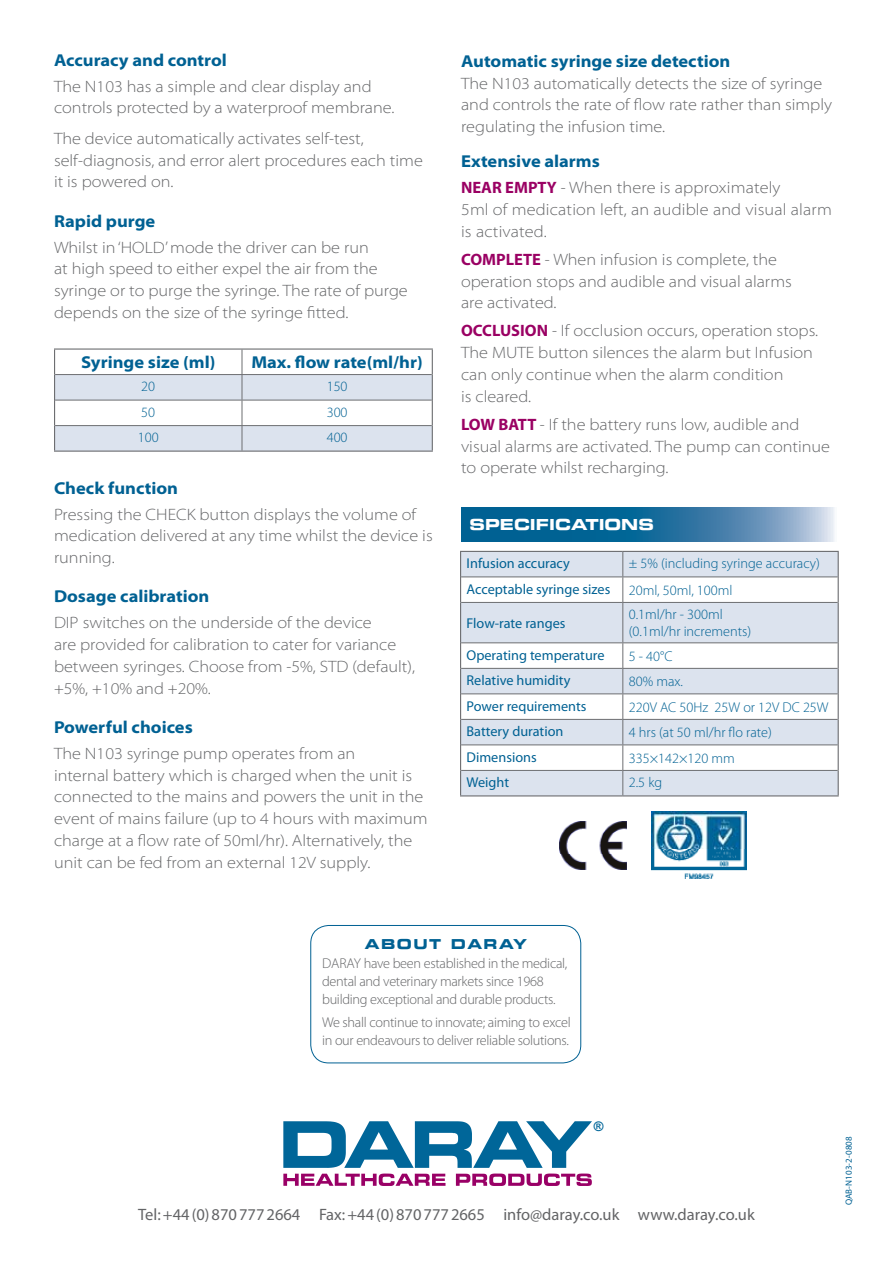
<style>
.page{position:relative;width:893px;height:1263px;background:#fff}
.page>*{position:absolute;margin:0;border:0;box-sizing:border-box;transform-origin:0 0}
.t1{font:700 semi-expanded 17.25px "Myriad Pro";color:#006193}
.t2{font:300 semi-expanded 16.5px/21.8px "Myriad Pro";color:#636466}
.t3{font:16.5px "Myriad Pro";color:#636466}
.t4{font:15px "Eurostile Bold Extended Two";color:#fff}
.t5{font:300 14.25px/18px "Myriad Pro";letter-spacing:-.02em;color:#636466}
.t6{font:300 14.25px/16.5px "Myriad Pro";color:#006193}
.t7{font:14.25px "Myriad Pro";color:#006193}
.t8{font:13.5px "Eurostile Bold Extended Two";letter-spacing:.11em;color:#006193}
.t9{font:700 13.2px "Arial";color:#069}
.t10{font:9px "Myriad Pro";letter-spacing:.01em;color:#006193}
.s1{font-weight:700;font-stretch:normal;color:#9a0063}
</style>
<div class="page">
<svg style="left:283px;top:1121px;width:309px;height:65px"></svg>
<div style="left:310px;top:925px;width:271px;height:138px;border:1px solid #006193;border-radius:18px"></div>
<img style="left:560px;top:821px;width:66px;height:48px">
<img style="left:652px;top:811px;width:95px;height:68px">
<svg style="left:461px;top:552px;width:377px;height:243px;fill:#dce3ee"></svg>
<hr style="left:460px;top:551px;width:163px;height:1px;background:#6d6e71">
<hr style="left:623px;top:551px;width:216px;height:1px;background:#6d6e71">
<hr style="left:461px;top:576px;width:162px;height:1px;background:#6d6e71">
<hr style="left:623px;top:576px;width:215px;height:1px;background:#6d6e71">
<svg style="left:622px;top:552px;width:1px;height:50px"></svg>
<hr style="left:461px;top:602px;width:162px;height:1px;background:#6d6e71">
<hr style="left:623px;top:602px;width:215px;height:1px;background:#6d6e71">
<hr style="left:622px;top:603px;width:1px;height:39px;background:#6d6e71">
<hr style="left:461px;top:642px;width:162px;height:1px;background:#6d6e71">
<hr style="left:623px;top:642px;width:215px;height:1px;background:#6d6e71">
<hr style="left:461px;top:668px;width:162px;height:1px;background:#6d6e71">
<hr style="left:623px;top:668px;width:215px;height:1px;background:#6d6e71">
<hr style="left:461px;top:693px;width:162px;height:1px;background:#6d6e71">
<hr style="left:623px;top:693px;width:215px;height:1px;background:#6d6e71">
<hr style="left:461px;top:719px;width:162px;height:1px;background:#6d6e71">
<hr style="left:623px;top:719px;width:215px;height:1px;background:#6d6e71">
<hr style="left:461px;top:744px;width:162px;height:1px;background:#6d6e71">
<hr style="left:623px;top:744px;width:215px;height:1px;background:#6d6e71">
<hr style="left:461px;top:770px;width:162px;height:1px;background:#6d6e71">
<hr style="left:623px;top:770px;width:215px;height:1px;background:#6d6e71">
<svg style="left:622px;top:643px;width:1px;height:152px"></svg>
<svg style="left:460px;top:552px;width:1px;height:50px"></svg>
<svg style="left:838px;top:552px;width:1px;height:50px"></svg>
<hr style="left:460px;top:602px;width:1px;height:41px;background:#6d6e71">
<hr style="left:838px;top:602px;width:1px;height:41px;background:#6d6e71">
<svg style="left:460px;top:643px;width:1px;height:152px"></svg>
<svg style="left:838px;top:643px;width:1px;height:152px"></svg>
<hr style="left:460px;top:795px;width:163px;height:1px;background:#6d6e71">
<hr style="left:623px;top:795px;width:216px;height:1px;background:#6d6e71">
<svg style="left:461px;top:508px;width:374px;height:33px"></svg>
<hr style="left:54px;top:348px;width:188px;height:2px;background:#6d6e71">
<hr style="left:242px;top:348px;width:191px;height:2px;background:#6d6e71">
<svg style="left:54px;top:349px;width:379px;height:101px"></svg>
<hr style="left:54px;top:450px;width:188px;height:2px;background:#6d6e71">
<hr style="left:242px;top:450px;width:191px;height:2px;background:#6d6e71">
<p class="t1" style="left:54px;top:50px;width:174px">Accuracy and control</p>
<p class="t2" style="left:54px;top:76px;width:342px">The N103 has a simple and clear display and controls protected by a waterproof membrane.</p>
<p class="t2" style="left:54px;top:128px;width:370px">The device automatically activates self-test, self-diagnosis, and error alert procedures each time it is powered on.</p>
<p class="t1" style="left:54px;top:211px;width:103px">Rapid purge</p>
<p class="t2" style="left:54px;top:236px;width:355px">Whilst in ‘HOLD’ mode the driver can be run<br>at high speed to either expel the air from the syringe or to purge the syringe. The rate of purge depends on the size of the syringe fitted.</p>
<p class="t1" style="left:81px;top:352px;width:136px">Syringe size (ml)</p>
<p class="t1" style="left:251px;top:352px;width:173px">Max. flow rate(ml/hr)</p>
<p class="t6" style="left:141px;top:378px;width:15px">20</p>
<p class="t6" style="left:327px;top:378px;width:22px">150</p>
<p class="t6" style="left:141px;top:404px;width:15px">50</p>
<p class="t6" style="left:327px;top:404px;width:22px">300</p>
<p class="t6" style="left:138px;top:429px;width:22px">100</p>
<p class="t6" style="left:327px;top:429px;width:22px">400</p>
<p class="t1" style="left:54px;top:478px;width:126px">Check function</p>
<p class="t2" style="left:54px;top:503px;width:380px">Pressing the CHECK button displays the volume of medication delivered at any time whilst the device is running.</p>
<p class="t1" style="left:54px;top:587px;width:157px">Dosage calibration</p>
<p class="t2" style="left:54px;top:612px;width:362px">DIP switches on the underside of the device<br>are provided for calibration to cater for variance between syringes. Choose from -5%, STD (default), +5%, +10% and +20%.</p>
<p class="t1" style="left:54px;top:717px;width:140px">Powerful choices</p>
<p class="t2" style="left:54px;top:743px;width:375px">The N103 syringe pump operates from an<br>internal battery which is charged when the unit is connected to the mains and powers the unit in the event of mains failure (up to 4 hours with maximum charge at a flow rate of 50ml/hr). Alternatively, the unit can be fed from an external 12V supply.</p>
<p class="t1" style="left:461px;top:51px;width:271px">Automatic syringe size detection</p>
<p class="t2" style="left:461px;top:73px;width:372px">The N103 automatically detects the size of syringe and controls the rate of flow rate rather than simply regulating the infusion time.</p>
<p class="t1" style="left:461px;top:152px;width:140px">Extensive alarms</p>
<p class="t2" style="left:461px;top:177px;width:372px"><span class="s1">NEAR EMPTY</span> - When there is approximately<br>5ml of medication left, an audible and visual alarm is activated.</p>
<p class="t2" style="left:461px;top:249px;width:332px"><span class="s1">COMPLETE</span> - When infusion is complete, the operation stops and audible and visual alarms are activated.</p>
<p class="t2" style="left:461px;top:320px;width:359px"><span class="s1">OCCLUSION</span> - If occlusion occurs, operation stops.<br>The MUTE button silences the alarm but Infusion can only continue when the alarm condition<br>is cleared.</p>
<p class="t2" style="left:461px;top:414px;width:370px"><span class="s1">LOW BATT</span> - If the battery runs low, audible and visual alarms are activated. The pump can continue to operate whilst recharging.</p>
<p class="t4" style="left:470px;top:513px;width:186px">SPECIFICATIONS</p>
<p class="t7" style="left:467px;top:554px;width:105px">Infusion accuracy</p>
<p class="t6" style="left:629px;top:555px;width:193px">± 5% (including syringe accuracy)</p>
<p class="t7" style="left:467px;top:580px;width:145px">Acceptable syringe sizes</p>
<p class="t6" style="left:629px;top:582px;width:105px">20ml, 50ml, 100ml</p>
<p class="t7" style="left:467px;top:614px;width:100px">Flow-rate ranges</p>
<p class="t6" style="left:629px;top:606px;width:124px">0.1ml/hr - 300ml (0.1ml/hr increments)</p>
<p class="t7" style="left:467px;top:646px;width:139px">Operating temperature</p>
<p class="t6" style="left:629px;top:648px;width:45px">5 - 40°C</p>
<p class="t7" style="left:467px;top:671px;width:105px">Relative humidity</p>
<p class="t6" style="left:629px;top:674px;width:56px">80% max.</p>
<p class="t7" style="left:467px;top:697px;width:121px">Power requirements</p>
<p class="t6" style="left:629px;top:699px;width:201px">220V AC 50Hz 25W or 12V DC 25W</p>
<p class="t7" style="left:467px;top:722px;width:98px">Battery duration</p>
<p class="t6" style="left:629px;top:725px;width:145px">4 hrs (at 50 ml/hr flo rate)</p>
<p class="t7" style="left:467px;top:748px;width:72px">Dimensions</p>
<p class="t6" style="left:629px;top:750px;width:108px">335×142×120 mm</p>
<p class="t7" style="left:467px;top:773px;width:44px">Weight</p>
<p class="t6" style="left:629px;top:774px;width:35px">2.5 kg</p>
<p class="t8" style="left:365px;top:934px;width:164px">ABOUT DARAY</p>
<p class="t5" style="left:322px;top:955px;width:247px">Daray have been established in the medical, dental and veterinary markets since 1968 building exceptional and durable products.</p>
<p class="t5" style="left:322px;top:1013px;width:250px;line-height:18.8px">We shall continue to innovate; aiming to excel in our endeavours to deliver reliable solutions.</p>
<p class="t9" style="left:594px;top:1118px;width:11px">®</p>
<p class="t3" style="left:138px;top:1204px;width:618px">Tel:+44(0)8707772664 Fax:+44(0)8707772665 info@daray.co.uk www.daray.co.uk</p>
<p class="t10" style="left:843px;top:1205px;width:70px;rotate:-90deg">QAB-N103-2-0808</p>
</div>
